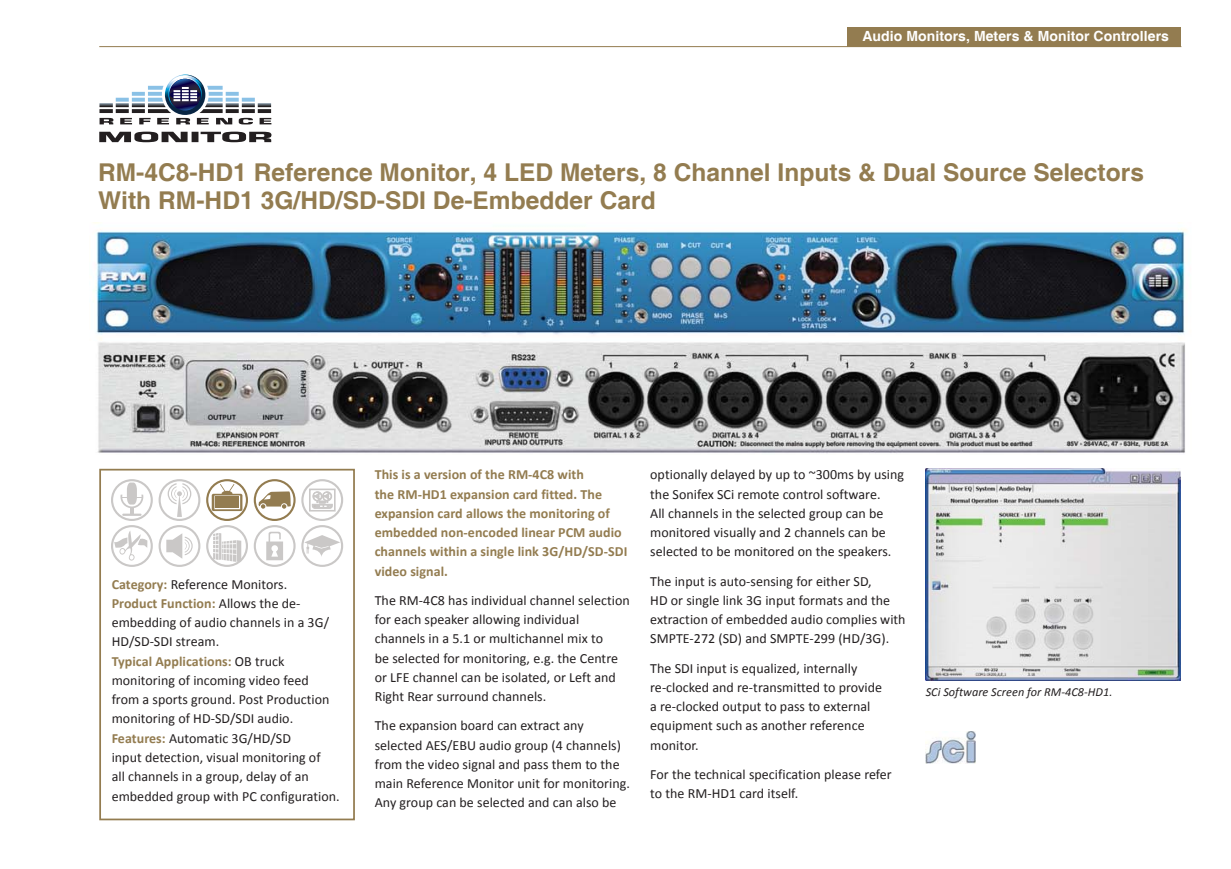
<style>
.page{position:relative;width:1231px;height:869px;background:#fff}
.page>*{position:absolute;margin:0;border:0;box-sizing:border-box;transform-origin:0 0}
.t1{font:700 24.5px/28px "Helvetica";color:#937c50}
.t2{font:14px/19.2px "Calibri";letter-spacing:.005em;color:#231f20}
.t3{font:700 14px/19.2px "Calibri";letter-spacing:.005em;color:#937c50}
.t4{font:700 14px "Helvetica";letter-spacing:.005em;color:#fff}
.t5{font:italic 12.25px "Calibri";letter-spacing:.005em;color:#231f20}
.s1{font-weight:700;color:#937c50}
</style>
<div class="page">
<div style="left:847px;top:28px;width:334px;height:19px;background:#937c50"></div>
<hr style="left:99px;top:46px;width:1082px;height:1px;background:#937c50">
<svg style="left:99px;top:74px;width:172px;height:68px"></svg>
<img style="left:93px;top:222px;width:1094px;height:118px">
<div style="left:99px;top:468px;width:256px;height:351px;border:2px solid #937c50"></div>
<div style="left:111px;top:479px;width:42px;height:41px;border:2px solid #cac8c7;border-radius:50%"></div>
<svg style="left:120px;top:482px;width:23px;height:33px"></svg>
<div style="left:158px;top:479px;width:42px;height:41px;border:2px solid #cac8c7;border-radius:50%"></div>
<svg style="left:168px;top:483px;width:23px;height:33px"></svg>
<div style="left:206px;top:479px;width:42px;height:41px;border:2px solid #937c50;border-radius:50%"></div>
<svg style="left:212px;top:483px;width:30px;height:28px"></svg>
<div style="left:216px;top:496px;width:23px;height:11px;background:#937c50"></div>
<svg style="left:258px;top:491px;width:33px;height:17px"></svg>
<div style="left:254px;top:479px;width:41px;height:41px;border:2px solid #937c50;border-radius:50%"></div>
<div style="left:301px;top:479px;width:42px;height:41px;border:2px solid #cac8c7;border-radius:50%"></div>
<svg style="left:312px;top:491px;width:20px;height:17px"></svg>
<div style="left:309px;top:488px;width:26px;height:23px;border:2px solid #cac8c7"></div>
<div style="left:111px;top:525px;width:42px;height:41px;border:2px solid #cac8c7;border-radius:50%"></div>
<svg style="left:114px;top:530px;width:35px;height:30px"></svg>
<div style="left:158px;top:525px;width:42px;height:41px;border:2px solid #cac8c7;border-radius:50%"></div>
<svg style="left:166px;top:533px;width:27px;height:25px"></svg>
<div style="left:206px;top:525px;width:42px;height:41px;border:2px solid #cac8c7;border-radius:50%"></div>
<svg style="left:212px;top:532px;width:29px;height:29px"></svg>
<hr style="left:219px;top:532px;width:2px;height:27px;background:#cac8c7">
<div style="left:254px;top:525px;width:41px;height:41px;border:2px solid #cac8c7;border-radius:50%"></div>
<svg style="left:266px;top:531px;width:17px;height:29px"></svg>
<div style="left:301px;top:525px;width:42px;height:41px;border:2px solid #cac8c7;border-radius:50%"></div>
<svg style="left:304px;top:535px;width:36px;height:21px"></svg>
<img style="left:925px;top:731px;width:50px;height:31px">
<img style="left:925px;top:468px;width:255px;height:212px">
<img style="left:98px;top:342px;width:1087px;height:111px">
<p class="t4" style="left:862px;top:28px;width:308px">Audio Monitors, Meters &amp; Monitor Controllers</p>
<h1 class="t1" style="left:98px;top:158px;width:1047px">RM-4C8-HD1 Reference Monitor, 4 LED Meters, 8 Channel Inputs &amp; Dual Source Selectors<br>With RM-HD1 3G/HD/SD-SDI De-Embedder Card</h1>
<p class="t2" style="left:112px;top:575px;width:230px"><span class="s1">Category:</span> Reference Monitors.<br><span class="s1">Product Function:</span> Allows the de&shy;embedding of audio channels in a 3G/ HD/SD-SDI stream.<br><span class="s1">Typical Applications:</span> OB truck monitoring of incoming video feed from a sports ground. Post Production monitoring of HD-SD/SDI audio.<br><span class="s1">Features:</span> Automatic 3G/HD/SD<br>input detection, visual monitoring of<br>all channels in a group, delay of an embedded group with PC configuration.</p>
<p class="t3" style="left:375px;top:466px;width:254px">This is a version of the RM-4C8 with<br>the RM-HD1 expansion card fitted. The expansion card allows the monitoring of embedded non-encoded linear PCM audio channels within a single link 3G/HD/SD-SDI video signal.</p>
<p class="t2" style="left:375px;top:591px;width:256px">The RM-4C8 has individual channel selection for each speaker allowing individual channels in a 5.1 or multichannel mix to<br>be selected for monitoring, e.g. the Centre or LFE channel can be isolated, or Left and Right Rear surround channels.</p>
<p class="t2" style="left:375px;top:717px;width:257px">The expansion board can extract any selected AES/EBU audio group (4 channels) from the video signal and pass them to the main Reference Monitor unit for monitoring.<br>Any group can be selected and can also be</p>
<p class="t2" style="left:650px;top:466px;width:255px">optionally delayed by up to ~300ms by using the Sonifex SCi remote control software.<br>All channels in the selected group can be monitored visually and 2 channels can be selected to be monitored on the speakers.</p>
<p class="t2" style="left:650px;top:572px;width:257px">The input is auto-sensing for either SD,<br>HD or single link 3G input formats and the extraction of embedded audio complies with SMPTE-272 (SD) and SMPTE-299 (HD/3G).</p>
<p class="t2" style="left:650px;top:659px;width:233px">The SDI input is equalized, internally re-clocked and re-transmitted to provide a re-clocked output to pass to external equipment such as another reference monitor.</p>
<p class="t2" style="left:650px;top:765px;width:243px">For the technical specification please refer to the RM-HD1 card itself.</p>
<p class="t5" style="left:925px;top:687px;width:188px">SCi Software Screen for RM-4C8-HD1.</p>
</div>
